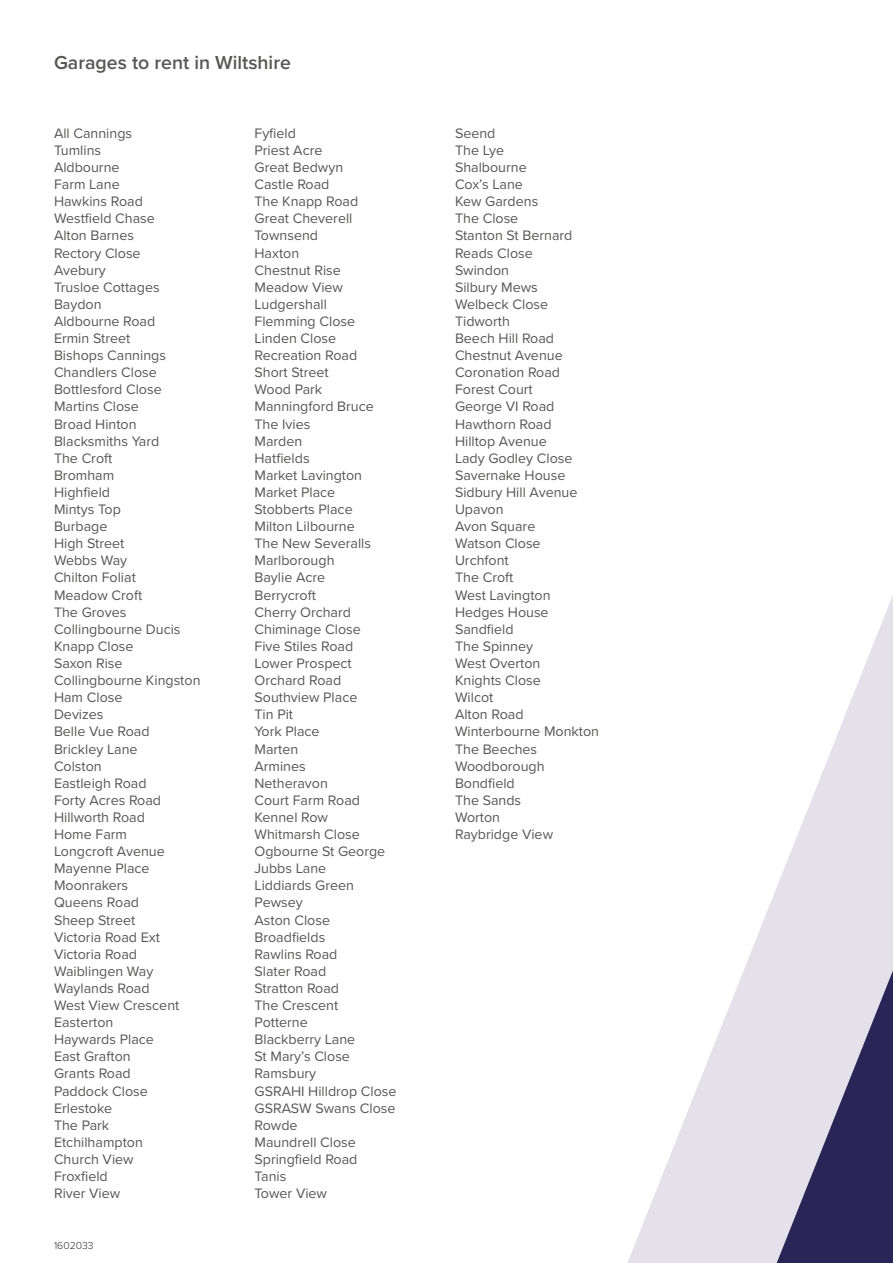
<style>
.page{position:relative;width:893px;height:1263px;background:#fff}
.page>*{position:absolute;margin:0;border:0;box-sizing:border-box;transform-origin:0 0}
.t1{font:600 19.5px "Proxima Nova";color:#575756}
.t2{font:14.25px/17.1px "Proxima Nova";color:#575756}
.t3{font:300 10.5px "Proxima Nova";color:#333232}
</style>
<div class="page">
<svg style="left:627px;top:596px;width:266px;height:667px"></svg>
<svg style="left:770px;top:938px;width:123px;height:325px;background:#9592ac"></svg>
<h1 class="t1" style="left:54px;top:51px;width:238px">Garages to rent in Wiltshire</h1>
<p class="t2" style="left:54px;top:125px;width:148px">All Cannings<br>Tumlins<br>Aldbourne<br>Farm Lane<br>Hawkins Road<br>Westfield Chase<br>Alton Barnes<br>Rectory Close<br>Avebury<br>Trusloe Cottages<br>Baydon<br>Aldbourne Road<br>Ermin Street<br>Bishops Cannings<br>Chandlers Close<br>Bottlesford Close<br>Martins Close<br>Broad Hinton<br>Blacksmiths Yard<br>The Croft<br>Bromham<br>Highfield<br>Mintys Top<br>Burbage<br>High Street<br>Webbs Way<br>Chilton Foliat<br>Meadow Croft<br>The Groves<br>Collingbourne Ducis<br>Knapp Close<br>Saxon Rise<br>Collingbourne Kingston<br>Ham Close<br>Devizes<br>Belle Vue Road<br>Brickley Lane<br>Colston<br>Eastleigh Road<br>Forty Acres Road<br>Hillworth Road<br>Home Farm<br>Longcroft Avenue<br>Mayenne Place<br>Moonrakers<br>Queens Road<br>Sheep Street<br>Victoria Road Ext<br>Victoria Road<br>Waiblingen Way<br>Waylands Road<br>West View Crescent<br>Easterton<br>Haywards Place<br>East Grafton<br>Grants Road<br>Paddock Close<br>Erlestoke<br>The Park<br>Etchilhampton<br>Church View<br>Froxfield<br>River View</p>
<p class="t2" style="left:254px;top:125px;width:144px">Fyfield<br>Priest Acre<br>Great Bedwyn<br>Castle Road<br>The Knapp Road<br>Great Cheverell<br>Townsend<br>Haxton<br>Chestnut Rise<br>Meadow View<br>Ludgershall<br>Flemming Close<br>Linden Close<br>Recreation Road<br>Short Street<br>Wood Park<br>Manningford Bruce<br>The Ivies<br>Marden<br>Hatfields<br>Market Lavington<br>Market Place<br>Stobberts Place<br>Milton Lilbourne<br>The New Severalls<br>Marlborough<br>Baylie Acre<br>Berrycroft<br>Cherry Orchard<br>Chiminage Close<br>Five Stiles Road<br>Lower Prospect<br>Orchard Road<br>Southview Place<br>Tin Pit<br>York Place<br>Marten<br>Armines<br>Netheravon<br>Court Farm Road<br>Kennel Row<br>Whitmarsh Close<br>Ogbourne St George<br>Jubbs Lane<br>Liddiards Green<br>Pewsey<br>Aston Close<br>Broadfields<br>Rawlins Road<br>Slater Road<br>Stratton Road<br>The Crescent<br>Potterne<br>Blackberry Lane<br>St Mary’s Close<br>Ramsbury<br>GSRAHI Hilldrop Close<br>GSRASW Swans Close<br>Rowde<br>Maundrell Close<br>Springfield Road<br>Tanis<br>Tower View</p>
<p class="t2" style="left:455px;top:125px;width:146px">Seend<br>The Lye<br>Shalbourne<br>Cox’s Lane<br>Kew Gardens<br>The Close<br>Stanton St Bernard<br>Reads Close<br>Swindon<br>Silbury Mews<br>Welbeck Close<br>Tidworth<br>Beech Hill Road<br>Chestnut Avenue<br>Coronation Road<br>Forest Court<br>George VI Road<br>Hawthorn Road<br>Hilltop Avenue<br>Lady Godley Close<br>Savernake House<br>Sidbury Hill Avenue<br>Upavon<br>Avon Square<br>Watson Close<br>Urchfont<br>The Croft<br>West Lavington<br>Hedges House<br>Sandfield<br>The Spinney<br>West Overton<br>Knights Close<br>Wilcot<br>Alton Road<br>Winterbourne Monkton<br>The Beeches<br>Woodborough<br>Bondfield<br>The Sands<br>Worton<br>Raybridge View</p>
<p class="t3" style="left:54px;top:1239px;width:41px">1602033</p>
</div>
